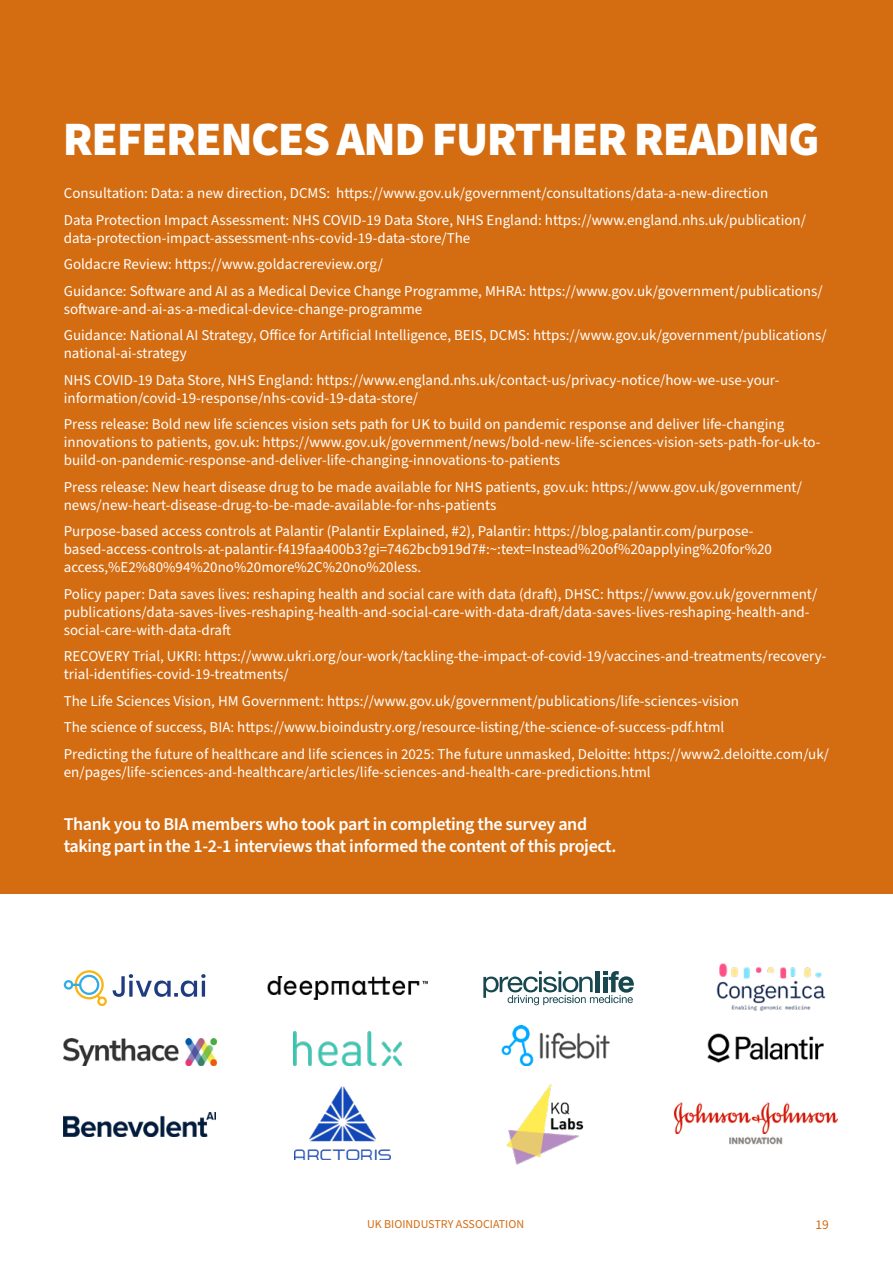
<style>
.page{position:relative;width:893px;height:1263px;background:#fff}
.page>*{position:absolute;margin:0;border:0;box-sizing:border-box;transform-origin:0 0}
.t1{font:900 48px "Source Sans Pro";letter-spacing:-.03em;color:#fff}
.t2{font:600 18px/21.6px "Source Sans Pro";letter-spacing:-.02em;color:#fff}
.t3{font:15px/26.5px "Source Sans Pro";color:#fff}
.t4{font:13.5px "Source Sans Pro";color:#d46c11}
.t5{font:12px "Source Sans Pro";color:#d46c11}
</style>
<div class="page">
<div style="left:0;top:0;width:893px;height:893px;background:#d46c11"></div>
<svg style="left:64px;top:970px;width:43px;height:36px"></svg>
<svg style="left:113px;top:974px;width:93px;height:23px"></svg>
<img style="left:267px;top:976px;width:160px;height:24px">
<svg style="left:483px;top:971px;width:151px;height:34px"></svg>
<img style="left:293px;top:1032px;width:108px;height:34px">
<img style="left:502px;top:1025px;width:107px;height:41px">
<img style="left:64px;top:1112px;width:151px;height:24px">
<img style="left:294px;top:1086px;width:96px;height:74px">
<img style="left:716px;top:963px;width:110px;height:48px">
<img style="left:506px;top:1084px;width:78px;height:81px">
<img style="left:707px;top:1033px;width:117px;height:29px">
<img style="left:673px;top:1102px;width:116px;height:43px">
<img style="left:674px;top:1104px;width:164px;height:29px">
<img style="left:64px;top:1039px;width:153px;height:26px">
<h1 class="t1" style="left:63px;top:106px;width:758px">REFERENCES AND FURTHER READING</h1>
<p class="t3" style="left:64px;top:181px;width:744px">Consultation: Data: a new direction, DCMS: https://www.gov.uk/government/consultations/data-a-new-direction<br>Data Protection Impact Assessment: NHS COVID-19 Data Store, NHS England: https://www.england.nhs.uk/publication/</p>
<p class="t3" style="left:64px;top:225px;width:760px">data-protection-impact-assessment-nhs-covid-19-data-store/The<br>Goldacre Review: https://www.goldacrereview.org/<br>Guidance: Software and AI as a Medical Device Change Programme, MHRA: https://www.gov.uk/government/publications/</p>
<p class="t3" style="left:64px;top:296px;width:764px">software-and-ai-as-a-medical-device-change-programme<br>Guidance: National AI Strategy, Office for Artificial Intelligence, BEIS, DCMS: https://www.gov.uk/government/publications/</p>
<p class="t3" style="left:64px;top:341px;width:717px">national-ai-strategy<br>NHS COVID-19 Data Store, NHS England: https://www.england.nhs.uk/contact-us/privacy-notice/how-we-use-your-</p>
<p class="t3" style="left:64px;top:385px;width:722px">information/covid-19-response/nhs-covid-19-data-store/<br>Press release: Bold new life sciences vision sets path for UK to build on pandemic response and deliver life-changing</p>
<p class="t3" style="left:64px;top:434px;width:758px;line-height:18px">innovations to patients, gov.uk: https://www.gov.uk/government/news/bold-new-life-sciences-vision-sets-path-for-uk-to&shy;build-on-pandemic-response-and-deliver-life-changing-innovations-to-patients</p>
<p class="t3" style="left:64px;top:478px;width:740px;line-height:18px">Press release: New heart disease drug to be made available for NHS patients, gov.uk: https://www.gov.uk/government/ news/new-heart-disease-drug-to-be-made-available-for-nhs-patients</p>
<p class="t3" style="left:64px;top:523px;width:710px;line-height:18px">Purpose-based access controls at Palantir (Palantir Explained, #2), Palantir: https://blog.palantir.com/purpose&shy;based-access-controls-at-palantir-f419faa400b3?gi=7462bcb919d7#:~:text=Instead%20of%20applying%20for%20 access,%E2%80%94%20no%20more%2C%20no%20less.</p>
<p class="t3" style="left:64px;top:585px;width:755px;line-height:18px">Policy paper: Data saves lives: reshaping health and social care with data (draft), DHSC: https://www.gov.uk/government/ publications/data-saves-lives-reshaping-health-and-social-care-with-data-draft/data-saves-lives-reshaping-health-and&shy;social-care-with-data-draft</p>
<p class="t3" style="left:64px;top:648px;width:764px;line-height:18px">RECOVERY Trial, UKRI: https://www.ukri.org/our-work/tackling-the-impact-of-covid-19/vaccines-and-treatments/recovery&shy;trial-identifies-covid-19-treatments/</p>
<p class="t3" style="left:64px;top:688px;width:767px">The Life Sciences Vision, HM Government: https://www.gov.uk/government/publications/life-sciences-vision<br>The science of success, BIA: https://www.bioindustry.org/resource-listing/the-science-of-success-pdf.html<br>Predicting the future of healthcare and life sciences in 2025: The future unmasked, Deloitte: https://www2.deloitte.com/uk/</p>
<p class="t3" style="left:64px;top:759px;width:588px">en/pages/life-sciences-and-healthcare/articles/life-sciences-and-health-care-predictions.html</p>
<p class="t2" style="left:64px;top:814px;width:554px">Thank you to BIA members who took part in completing the survey and taking part in the 1-2-1 interviews that informed the content of this project.</p>
<p class="t5" style="left:367px;top:1216px;width:159px">UK BIOINDUSTRY ASSOCIATION</p>
<p class="t4" style="left:815px;top:1215px;width:15px">19</p>
</div>
